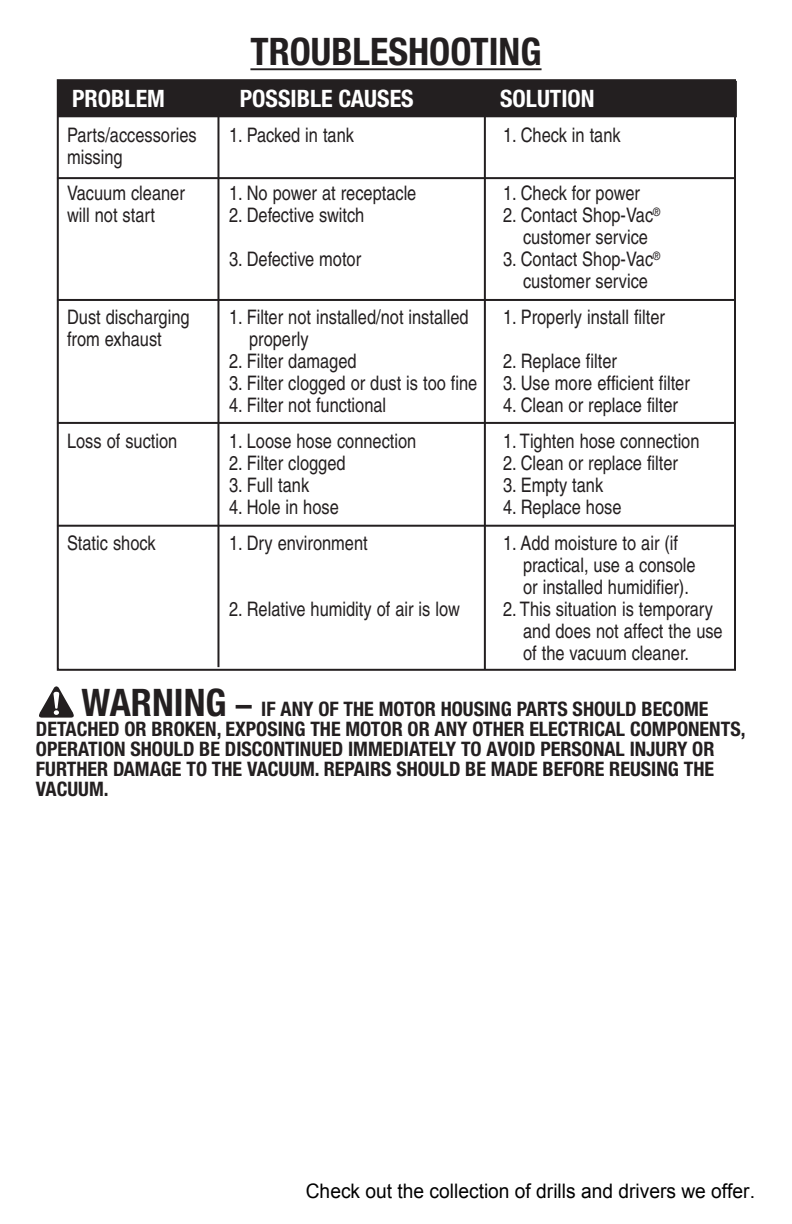
<style>
.page{position:relative;width:792px;height:1224px;background:#fff}
.page>*{position:absolute;margin:0;border:0;box-sizing:border-box;transform-origin:0 0}
.t1{font:700 condensed 38px "Helvetica Neue";color:#231f20}
.t2{font:700 condensed 24px "Helvetica Neue";color:#fff}
.t3{font:condensed 20px/22px "Helvetica";color:#231f20}
.t4{font:700 condensed 20px/20px "Helvetica Neue";color:#231f20}
.t5{font:20px "Arial";color:#000;scale:.96 1}
.s1{font-size:38px}
.s2{font-size:32px}
</style>
<div class="page">
<hr style="left:250px;top:68px;width:292px;height:2px;background:#231f20">
<div style="left:59px;top:82px;width:677px;height:34px;background:#231f20"></div>
<div style="left:58px;top:81px;width:679px;height:36px;border:2px solid #231f20"></div>
<hr style="left:217px;top:117px;width:2px;height:550px;background:#231f20">
<hr style="left:484px;top:117px;width:2px;height:553px;background:#231f20">
<hr style="left:57px;top:525px;width:678px;height:2px;background:#231f20">
<hr style="left:57px;top:422px;width:678px;height:2px;background:#231f20">
<hr style="left:57px;top:299px;width:678px;height:2px;background:#231f20">
<hr style="left:57px;top:177px;width:678px;height:2px;background:#231f20">
<svg style="left:39px;top:686px;width:35px;height:32px"></svg>
<h1 class="t1" style="left:250px;top:29px;width:293px">TROUBLESHOOTING</h1>
<p class="t2" style="left:72px;top:84px;width:94px">PROBLEM</p>
<p class="t2" style="left:240px;top:84px;width:175px">POSSIBLE CAUSES</p>
<p class="t2" style="left:500px;top:84px;width:96px">SOLUTION</p>
<p class="t3" style="left:67px;top:124px;width:131px">Parts/accessories</p>
<p class="t3" style="left:229px;top:124px;width:126px">1. Packed in tank</p>
<p class="t3" style="left:503px;top:124px;width:119px">1. Check in tank</p>
<p class="t3" style="left:67px;top:139px;width:119px;line-height:36px">missing<br>Vacuum cleaner</p>
<p class="t3" style="left:229px;top:182px;width:189px">1. No power at receptacle</p>
<p class="t3" style="left:503px;top:182px;width:138px">1. Check for power</p>
<p class="t3" style="left:67px;top:204px;width:90px">will not start</p>
<p class="t3" style="left:229px;top:204px;width:137px">2. Defective switch</p>
<p class="t3" style="left:503px;top:204px;width:159px;text-align:center">2. Contact Shop-Vac<sup>® </sup>customer service</p>
<p class="t3" style="left:229px;top:248px;width:134px">3. Defective motor</p>
<p class="t3" style="left:503px;top:248px;width:159px;text-align:center">3. Contact Shop-Vac<sup>® </sup>customer service</p>
<p class="t3" style="left:67px;top:306px;width:124px">Dust discharging</p>
<p class="t3" style="left:229px;top:306px;width:241px">1. Filter not installed/not installed</p>
<p class="t3" style="left:503px;top:306px;width:163px">1. Properly install filter</p>
<p class="t3" style="left:67px;top:328px;width:96px">from exhaust</p>
<p class="t3" style="left:249px;top:328px;width:61px">properly</p>
<p class="t3" style="left:229px;top:350px;width:129px">2. Filter damaged</p>
<p class="t3" style="left:503px;top:350px;width:115px">2. Replace filter</p>
<p class="t3" style="left:229px;top:372px;width:250px">3. Filter clogged or dust is too fine</p>
<p class="t3" style="left:503px;top:372px;width:188px">3. Use more efficient filter</p>
<p class="t3" style="left:229px;top:394px;width:159px">4. Filter not functional</p>
<p class="t3" style="left:503px;top:394px;width:176px">4. Clean or replace filter</p>
<p class="t3" style="left:67px;top:430px;width:112px">Loss of suction</p>
<p class="t3" style="left:229px;top:430px;width:189px">1. Loose hose connection</p>
<p class="t3" style="left:503px;top:430px;width:198px">1. Tighten hose connection</p>
<p class="t3" style="left:229px;top:452px;width:118px">2. Filter clogged</p>
<p class="t3" style="left:503px;top:452px;width:176px">2. Clean or replace filter</p>
<p class="t3" style="left:229px;top:474px;width:82px">3. Full tank</p>
<p class="t3" style="left:503px;top:474px;width:102px">3. Empty tank</p>
<p class="t3" style="left:229px;top:496px;width:111px">4. Hole in hose</p>
<p class="t3" style="left:503px;top:496px;width:120px">4. Replace hose</p>
<p class="t3" style="left:67px;top:532px;width:90px">Static shock</p>
<p class="t3" style="left:229px;top:532px;width:140px">1. Dry environment</p>
<p class="t3" style="left:523px;top:532px;width:174px;text-indent:-20px">1. Add moisture to air (if practical, use a console or installed humidifier).</p>
<p class="t3" style="left:229px;top:598px;width:232px">2. Relative humidity of air is low</p>
<p class="t3" style="left:523px;top:598px;width:201px;text-indent:-20px">2. This situation is temporary and does not affect the use of the vacuum cleaner.</p>
<p class="t4" style="left:36px;top:698px;width:711px;text-indent:46px"><span class="s1">WARNING</span> <span class="s2">–</span> IF ANY OF THE MOTOR HOUSING PARTS SHOULD BECOME DETACHED OR BROKEN, EXPOSING THE MOTOR OR ANY OTHER ELECTRICAL COMPONENTS, OPERATION SHOULD BE DISCONTINUED IMMEDIATELY TO AVOID PERSONAL INJURY OR FURTHER DAMAGE TO THE VACUUM. REPAIRS SHOULD BE MADE BEFORE REUSING THE VACUUM.</p>
<p class="t5" style="left:306px;top:1177px;width:469px">Check out the collection of drills and drivers we offer.</p>
</div>
